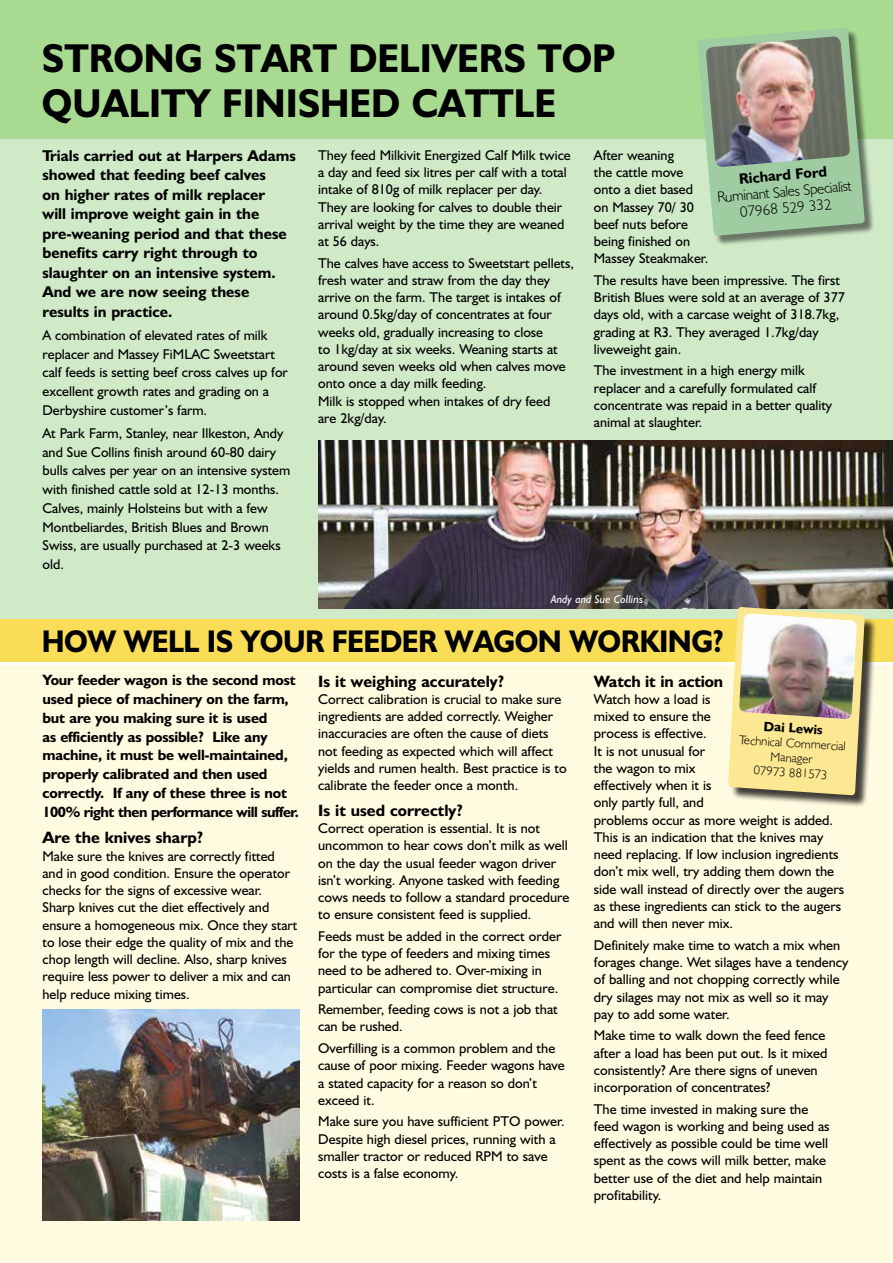
<style>
.page{position:relative;width:893px;height:1263px;background:#fff}
.page>*{position:absolute;margin:0;border:0;box-sizing:border-box;transform-origin:0 0}
.t1{font:700 40.5px/45px "Humanist 521 BT";color:#000;scale:.93 1}
.t2{font:700 31.5px "Humanist 521 BT";letter-spacing:-.02em;color:#000;scale:.93 1}
.t3{font:700 16.5px "Humanist 521 BT";color:#000}
.t4{font:700 15.75px/19.5px "Humanist 521 BT";color:#000}
.t5{font:700 15px/18.8px "Humanist 521 BT";letter-spacing:-.01em;color:#000}
.t6{font:300 15px/16.5px "Humanist 521 BT";color:#000;text-align:center}
.t7{font:14.25px/17.2px "Humanist 521 BT";color:#000}
.t8{font:700 13.65px "Humanist 521 BT";color:#000}
.t9{font:300 12.6px/14.7px "Humanist 521 BT";color:#000;text-align:center}
.t10{font:italic 11.4px "Humanist 521 BT";letter-spacing:.01em;color:#fff}
</style>
<div class="page">
<div style="left:0;top:105px;width:893px;height:556px;background:#d0eac8"></div>
<div style="left:0;top:665px;width:893px;height:598px;background:#fffbe0"></div>
<div style="left:0;top:0;width:893px;height:138px;background:#a8da91"></div>
<div style="left:699px;top:29px;width:176px;height:217px;background:#000;opacity:.5"></div>
<svg style="left:697px;top:28px;width:168px;height:208px"></svg>
<img style="left:705px;top:37px;width:146px;height:130px">
<img style="left:318px;top:440px;width:575px;height:168px">
<div style="left:0;top:619px;width:893px;height:43px;background:#fadd56"></div>
<div style="left:730px;top:609px;width:147px;height:199px;background:#000;opacity:.75"></div>
<svg style="left:728px;top:607px;width:137px;height:188px;background:#e6d58b"></svg>
<img style="left:739px;top:614px;width:118px;height:105px">
<img style="left:43px;top:1009px;width:256px;height:211px">
<h1 class="t1" style="left:42px;top:35px;width:618px">STRONG START DELIVERS TOP<br>QUALITY FINISHED CATTLE</h1>
<p class="t4" style="left:43px;top:145px;width:255px">Trials carried out at Harpers Adams showed that feeding beef calves<br>on higher rates of milk replacer<br>will improve weight gain in the pre-weaning period and that these benefits carry right through to slaughter on an intensive system.<br>And we are now seeing these results in practice.</p>
<p class="t7" style="left:43px;top:325px;width:247px;line-height:18.8px">A combination of elevated rates of milk replacer and Massey FiMLAC Sweetstart calf feeds is setting beef cross calves up for excellent growth rates and grading on a Derbyshire customer’s farm.</p>
<p class="t7" style="left:43px;top:423px;width:249px;line-height:18.8px">At Park Farm, Stanley, near Ilkeston, Andy and Sue Collins finish around 60-80 dairy bulls calves per year on an intensive system with finished cattle sold at 12-13 months.<br>Calves, mainly Holsteins but with a few Montbeliardes, British Blues and Brown Swiss, are usually purchased at 2-3 weeks old.</p>
<p class="t7" style="left:318px;top:146px;width:254px">They feed Milkivit Energized Calf Milk twice a day and feed six litres per calf with a total intake of 810g of milk replacer per day.<br>They are looking for calves to double their arrival weight by the time they are weaned at 56 days.</p>
<p class="t7" style="left:318px;top:254px;width:257px">The calves have access to Sweetstart pellets, fresh water and straw from the day they arrive on the farm. The target is intakes of around 0.5kg/day of concentrates at four weeks old, gradually increasing to close<br>to 1kg/day at six weeks. Weaning starts at around seven weeks old when calves move onto once a day milk feeding.<br>Milk is stopped when intakes of dry feed<br>are 2kg/day.</p>
<p class="t7" style="left:594px;top:146px;width:116px">After weaning<br>the cattle move onto a diet based on Massey 70/ 30 beef nuts before being finished on<br>Massey Steakmaker.</p>
<p class="t7" style="left:594px;top:271px;width:252px">The results have been impressive. The first British Blues were sold at an average of 377 days old, with a carcase weight of 318.7kg, grading at R3. They averaged 1.7kg/day liveweight gain.</p>
<p class="t7" style="left:594px;top:362px;width:240px">The investment in a high energy milk replacer and a carefully formulated calf concentrate was repaid in a better quality animal at slaughter.</p>
<p class="t5" style="left:738px;top:169px;width:90px;rotate:-5deg">Richard Ford</p>
<p class="t6" style="left:716px;top:189px;width:136px;rotate:-5deg">Ruminant Sales Specialist<br>07968 529 332</p>
<p class="t10" style="left:551px;top:592px;width:94px">Andy and Sue Collins</p>
<h2 class="t2" style="left:42px;top:622px;width:735px">HOW WELL IS YOUR FEEDER WAGON WORKING?</h2>
<p class="t5" style="left:43px;top:671px;width:258px">Your feeder wagon is the second most used piece of machinery on the farm, but are you making sure it is used<br>as efficiently as possible? Like any machine, it must be well-maintained, properly calibrated and then used correctly. If any of these three is not 100% right then performance will suffer.</p>
<p class="t3" style="left:43px;top:827px;width:162px">Are the knives sharp?</p>
<p class="t7" style="left:43px;top:847px;width:256px">Make sure the knives are correctly fitted and in good condition. Ensure the operator checks for the signs of excessive wear.<br>Sharp knives cut the diet effectively and ensure a homogeneous mix. Once they start to lose their edge the quality of mix and the chop length will decline. Also, sharp knives require less power to deliver a mix and can help reduce mixing times.</p>
<p class="t3" style="left:318px;top:671px;width:188px">Is it weighing accurately?</p>
<p class="t7" style="left:318px;top:690px;width:250px">Correct calibration is crucial to make sure ingredients are added correctly. Weigher inaccuracies are often the cause of diets not feeding as expected which will affect yields and rumen health. Best practice is to calibrate the feeder once a month.</p>
<p class="t3" style="left:318px;top:800px;width:146px">Is it used correctly?</p>
<p class="t7" style="left:318px;top:819px;width:253px">Correct operation is essential. It is not uncommon to hear cows don’t milk as well on the day the usual feeder wagon driver isn’t working. Anyone tasked with feeding cows needs to follow a standard procedure to ensure consistent feed is supplied.</p>
<p class="t7" style="left:318px;top:927px;width:245px">Feeds must be added in the correct order for the type of feeders and mixing times need to be adhered to. Over-mixing in particular can compromise diet structure.</p>
<p class="t7" style="left:318px;top:1000px;width:241px">Remember, feeding cows is not a job that can be rushed.</p>
<p class="t7" style="left:318px;top:1039px;width:248px">Overfilling is a common problem and the cause of poor mixing. Feeder wagons have a stated capacity for a reason so don’t exceed it.</p>
<p class="t7" style="left:318px;top:1112px;width:248px">Make sure you have sufficient PTO power.<br>Despite high diesel prices, running with a smaller tractor or reduced RPM to save costs is a false economy.</p>
<p class="t3" style="left:594px;top:671px;width:131px">Watch it in action</p>
<p class="t7" style="left:594px;top:690px;width:252px">Watch how a load is<br>mixed to ensure the<br>process is effective.<br>It is not unusual for<br>the wagon to mix<br>effectively when it is<br>only partly full, and<br>problems occur as more weight is added.<br>This is an indication that the knives may need replacing. If low inclusion ingredients don’t mix well, try adding them down the side wall instead of directly over the augers as these ingredients can stick to the augers and will then never mix.</p>
<p class="t7" style="left:594px;top:936px;width:256px">Definitely make time to watch a mix when forages change. Wet silages have a tendency of balling and not chopping correctly while dry silages may not mix as well so it may pay to add some water.</p>
<p class="t7" style="left:594px;top:1026px;width:235px">Make time to walk down the feed fence after a load has been put out. Is it mixed consistently? Are there signs of uneven incorporation of concentrates?</p>
<p class="t7" style="left:594px;top:1100px;width:237px">The time invested in making sure the feed wagon is working and being used as effectively as possible could be time well spent as the cows will milk better, make better use of the diet and help maintain profitability.</p>
<p class="t8" style="left:764px;top:718px;width:61px;rotate:3deg">Dai Lewis</p>
<p class="t9" style="left:740px;top:732px;width:108px;rotate:4deg">Technical Commercial<br>Manager<br>07973 881573</p>
</div>
